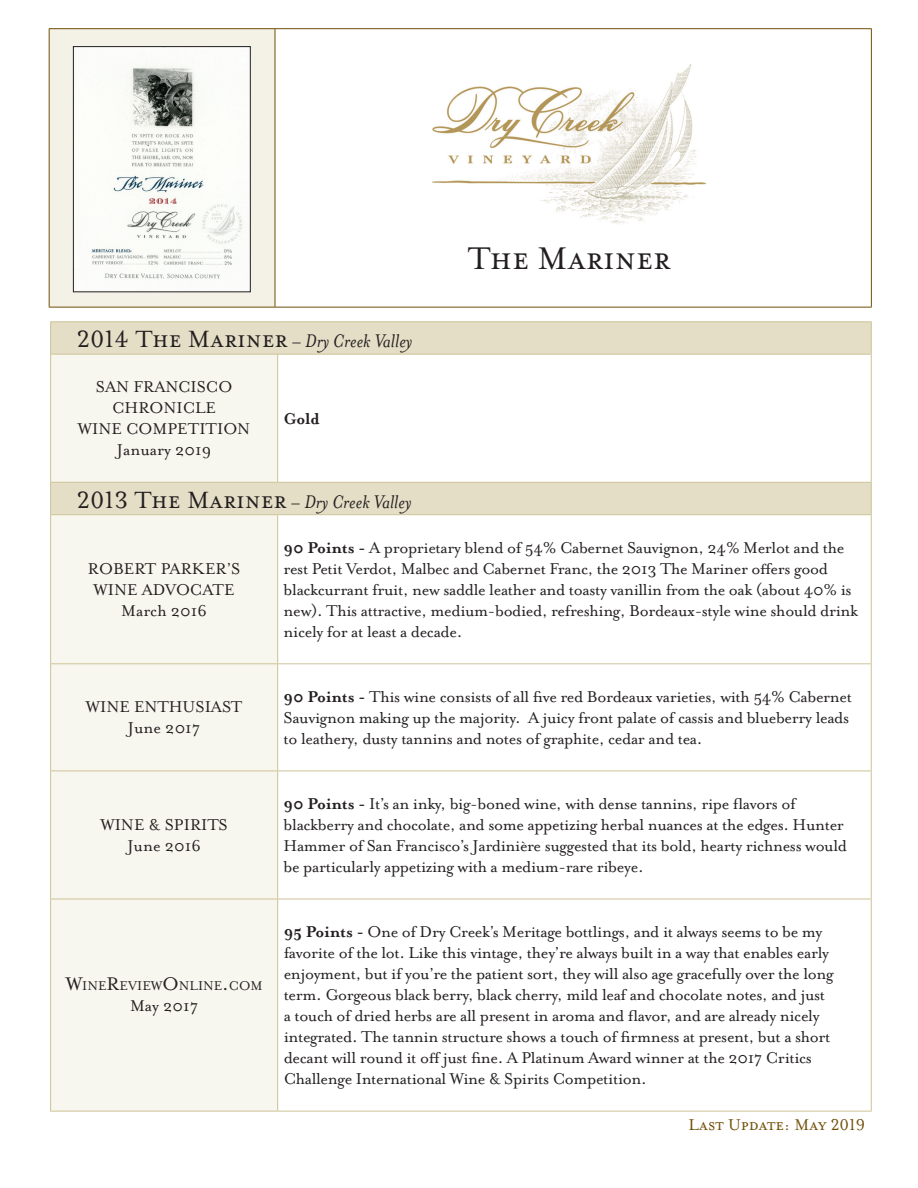
<style>
.page{position:relative;width:918px;height:1188px;background:#fff}
.page>*{position:absolute;margin:0;border:0;box-sizing:border-box;transform-origin:0 0}
.t1{font:36px "Mrs Eaves Small Caps";color:#231f20}
.t2{font:27px "Mrs Eaves Small Caps";color:#231f20}
.t3{font:18px/21px "Mrs Eaves Roman";letter-spacing:-.02em;color:#231f20}
.t4{font:18px/21px "Mrs Eaves Roman";color:#231f20;text-align:center}
.t5{font:18px "Mrs Eaves Small Caps";color:#6f4f06}
.t6{font:700 18px "Mrs Eaves";color:#231f20}
.t7{font:14.7px "Mrs Eaves Roman";color:#231f20}
.s1{font-family:"Mrs Eaves Roman";font-size:19.5px}
.s2{font-family:"Mrs Eaves";font-style:italic;font-size:21px}
.s3{font-family:"Mrs Eaves";font-weight:700}
.s4{font-size:21px}
</style>
<div class="page">
<div style="left:49px;top:29px;width:226px;height:278px;background:#f4f1e6"></div>
<hr style="left:49px;top:28px;width:226px;height:1px;background:#6f4f06">
<hr style="left:49px;top:29px;width:1px;height:278px;background:#6f4f06">
<hr style="left:275px;top:28px;width:597px;height:1px;background:#6f4f06">
<hr style="left:275px;top:29px;width:1px;height:278px;background:#6f4f06">
<hr style="left:871px;top:29px;width:1px;height:278px;background:#6f4f06">
<hr style="left:49px;top:307px;width:226px;height:1px;background:#6f4f06">
<hr style="left:275px;top:307px;width:597px;height:1px;background:#6f4f06">
<img style="left:75px;top:48px;width:174px;height:242px">
<div style="left:73px;top:46px;width:178px;height:246px;border:1px solid #231f20"></div>
<svg style="left:51px;top:322px;width:820px;height:192px"></svg>
<div style="left:51px;top:355px;width:227px;height:756px;background:#f7f6ef"></div>
<hr style="left:50px;top:321px;width:228px;height:1px;background:#cec397">
<hr style="left:50px;top:322px;width:1px;height:32px;background:#cec397">
<hr style="left:278px;top:321px;width:594px;height:1px;background:#cec397">
<hr style="left:871px;top:322px;width:1px;height:32px;background:#cec397">
<hr style="left:50px;top:354px;width:228px;height:1px;background:#cec397">
<hr style="left:50px;top:355px;width:1px;height:127px;background:#cec397">
<hr style="left:278px;top:354px;width:594px;height:1px;background:#cec397">
<hr style="left:277px;top:355px;width:1px;height:127px;background:#cec397">
<hr style="left:871px;top:355px;width:1px;height:127px;background:#cec397">
<hr style="left:50px;top:482px;width:228px;height:1px;background:#cec397">
<hr style="left:50px;top:483px;width:1px;height:31px;background:#cec397">
<hr style="left:278px;top:482px;width:594px;height:1px;background:#cec397">
<hr style="left:871px;top:483px;width:1px;height:31px;background:#cec397">
<hr style="left:50px;top:514px;width:228px;height:1px;background:#cec397">
<hr style="left:50px;top:515px;width:1px;height:148px;background:#cec397">
<hr style="left:278px;top:514px;width:594px;height:1px;background:#cec397">
<hr style="left:277px;top:515px;width:1px;height:148px;background:#cec397">
<hr style="left:871px;top:515px;width:1px;height:148px;background:#cec397">
<hr style="left:50px;top:663px;width:228px;height:1px;background:#cec397">
<hr style="left:50px;top:664px;width:1px;height:107px;background:#cec397">
<hr style="left:278px;top:663px;width:594px;height:1px;background:#cec397">
<hr style="left:277px;top:664px;width:1px;height:107px;background:#cec397">
<hr style="left:871px;top:664px;width:1px;height:107px;background:#cec397">
<hr style="left:50px;top:771px;width:228px;height:1px;background:#cec397">
<hr style="left:50px;top:771px;width:1px;height:128px;background:#cec397">
<hr style="left:278px;top:771px;width:594px;height:1px;background:#cec397">
<hr style="left:277px;top:771px;width:1px;height:128px;background:#cec397">
<hr style="left:871px;top:771px;width:1px;height:128px;background:#cec397">
<hr style="left:50px;top:899px;width:228px;height:1px;background:#cec397">
<hr style="left:50px;top:899px;width:1px;height:212px;background:#cec397">
<hr style="left:278px;top:899px;width:594px;height:1px;background:#cec397">
<hr style="left:277px;top:899px;width:1px;height:212px;background:#cec397">
<hr style="left:871px;top:899px;width:1px;height:212px;background:#cec397">
<hr style="left:50px;top:1111px;width:228px;height:1px;background:#cec397">
<hr style="left:278px;top:1111px;width:594px;height:1px;background:#cec397">
<img style="left:433px;top:64px;width:273px;height:160px">
<h2 class="t2" style="left:77px;top:325px;width:337px">2014 The Mariner <span class="s1">–</span> <span class="s2">Dry Creek Valley</span></h2>
<p class="t4" style="left:78px;top:377px;width:174px">SAN FRANCISCO<br>CHRONICLE<br>WINE COMPETITION<br>January 2019</p>
<p class="t6" style="left:284px;top:408px;width:38px">Gold</p>
<h2 class="t2" style="left:77px;top:485px;width:336px">2013 The Mariner <span class="s1">–</span> <span class="s2">Dry Creek Valley</span></h2>
<h1 class="t1" style="left:468px;top:238px;width:204px">The Mariner</h1>
<p class="t4" style="left:88px;top:558px;width:154px">ROBERT PARKER’S<br>WINE ADVOCATE<br>March 2016</p>
<p class="t3" style="left:284px;top:537px;width:576px"><span class="s3">90 Points -</span> A proprietary blend of 54% Cabernet Sauvignon, 24% Merlot and the rest Petit Verdot, Malbec and Cabernet Franc, the 2013 The Mariner offers good blackcurrant fruit, new saddle leather and toasty vanillin from the oak (about 40% is new). This attractive, medium-bodied, refreshing, Bordeaux-style wine should drink nicely for at least a decade.</p>
<p class="t4" style="left:86px;top:697px;width:158px">WINE ENTHUSIAST<br>June 2017</p>
<p class="t3" style="left:284px;top:686px;width:570px"><span class="s3">90 Points -</span> This wine consists of all five red Bordeaux varieties, with 54% Cabernet<br>Sauvignon making up the majority. A juicy front palate of cassis and blueberry leads to leathery, dusty tannins and notes of graphite, cedar and tea.</p>
<p class="t4" style="left:100px;top:814px;width:129px">WINE &amp; SPIRITS<br>June 2016</p>
<p class="t7" style="left:66px;top:977px;width:198px"><span class="s4">W</span>INE<span class="s4">R</span>EVIEW<span class="s4">O</span>NLINE<span class="s4">.</span>COM</p>
<p class="t3" style="left:130px;top:995px;width:70px">May 2017</p>
<p class="t3" style="left:284px;top:793px;width:565px"><span class="s3">90 Points -</span> It’s an inky, big-boned wine, with dense tannins, ripe flavors of blackberry and chocolate, and some appetizing herbal nuances at the edges. Hunter Hammer of San Francisco’s Jardinière suggested that its bold, hearty richness would be particularly appetizing with a medium-rare ribeye.</p>
<p class="t3" style="left:284px;top:922px;width:552px"><span class="s3">95 Points -</span> One of Dry Creek’s Meritage bottlings, and it always seems to be my favorite of the lot. Like this vintage, they’re always built in a way that enables early enjoyment, but if you’re the patient sort, they will also age gracefully over the long term. Gorgeous black berry, black cherry, mild leaf and chocolate notes, and just a touch of dried herbs are all present in aroma and flavor, and are already nicely integrated. The tannin structure shows a touch of firmness at present, but a short decant will round it off just fine. A Platinum Award winner at the 2017 Critics Challenge International Wine &amp; Spirits Competition.</p>
<p class="t5" style="left:689px;top:1115px;width:178px">Last Update: May 2019</p>
</div>
